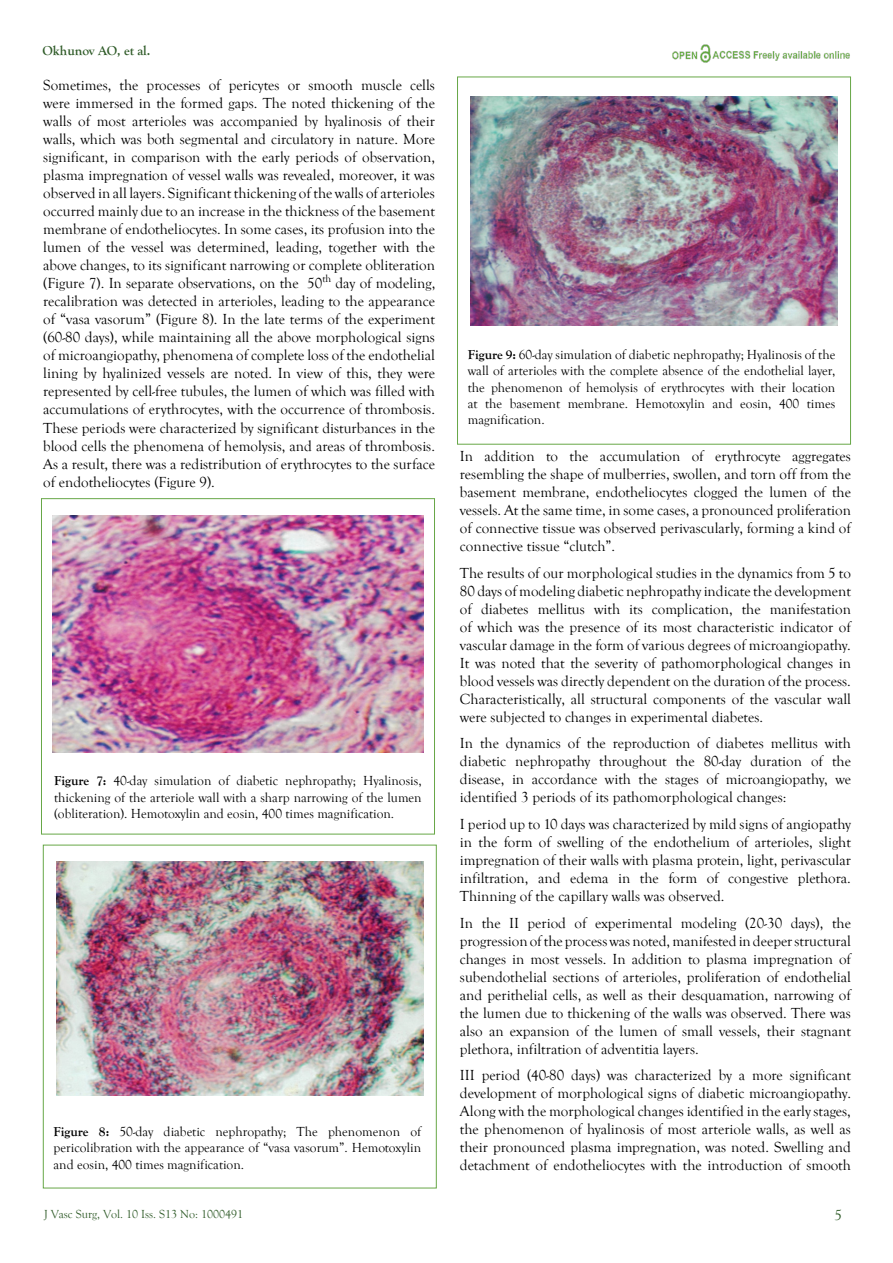
<style>
.page{position:relative;width:893px;height:1263px;background:#fff}
.page>*{position:absolute;margin:0;border:0;box-sizing:border-box;transform-origin:0 0}
.t1{font:15px/18px "Goudy Old Style T";color:#000;text-align:justify}
.t2{font:15px "Goudy Old Style T";color:#2f5b28}
.t3{font:13.5px/16.2px "Goudy Old Style T";color:#000;text-align:justify}
.t4{font:700 13.5px "Goudy Old Style T";color:#2f5b28}
.t5{font:12px "Goudy Old Style T";color:#2f5b28}
.t6{font:10.5px "Goudy Old Style T";color:#000}
.s1{font-weight:700}
</style>
<div class="page">
<img style="left:672px;top:44px;width:178px;height:19px">
<img style="left:56px;top:861px;width:368px;height:235px">
<img style="left:470px;top:96px;width:368px;height:229px">
<div style="left:457px;top:77px;width:394px;height:367px;border:1px solid #67a747"></div>
<img style="left:52px;top:515px;width:372px;height:238px">
<div style="left:41px;top:499px;width:394px;height:335px;border:1px solid #67a747"></div>
<p class="t4" style="left:43px;top:43px;width:109px">Okhunov AO, et al.</p>
<p class="t1" style="left:43px;top:77px;width:393px">Sometimes, the processes of pericytes or smooth muscle cells were immersed in the formed gaps. The noted thickening of the walls of most arterioles was accompanied by hyalinosis of their walls, which was both segmental and circulatory in nature. More significant, in comparison with the early periods of observation, plasma impregnation of vessel walls was revealed, moreover, it was observed in all layers. Significant thickening of the walls of arterioles occurred mainly due to an increase in the thickness of the basement membrane of endotheliocytes. In some cases, its profusion into the lumen of the vessel was determined, leading, together with the above changes, to its significant narrowing or complete obliteration</p>
<p class="t1" style="left:43px;top:293px;width:393px">recalibration was detected in arterioles, leading to the appearance of “vasa vasorum” (Figure 8). In the late terms of the experiment (60-80 days), while maintaining all the above morphological signs of microangiopathy, phenomena of complete loss of the endothelial lining by hyalinized vessels are noted. In view of this, they were represented by cell-free tubules, the lumen of which was filled with accumulations of erythrocytes, with the occurrence of thrombosis.<br>These periods were characterized by significant disturbances in the blood cells the phenomena of hemolysis, and areas of thrombosis.<br>As a result, there was a redistribution of erythrocytes to the surface of endotheliocytes (Figure 9).</p>
<p class="t1" style="left:43px;top:275px;width:281px">(Figure 7). In separate observations, on the 50</p>
<p class="t6" style="left:322px;top:273px;width:10px">th</p>
<p class="t1" style="left:335px;top:275px;width:101px">day of modeling,</p>
<p class="t3" style="left:54px;top:773px;width:369px"><span class="s1">Figure 7:</span> 40-day simulation of diabetic nephropathy; Hyalinosis, thickening of the arteriole wall with a sharp narrowing of the lumen (obliteration). Hemotoxylin and eosin, 400 times magnification.</p>
<p class="t3" style="left:54px;top:1124px;width:369px"><span class="s1">Figure 8:</span> 50-day diabetic nephropathy; The phenomenon of pericolibration with the appearance of “vasa vasorum”. Hemotoxylin and eosin, 400 times magnification.</p>
<p class="t5" style="left:44px;top:1207px;width:201px">J Vasc Surg, Vol. 10 Iss. S13 No: 1000491</p>
<p class="t3" style="left:468px;top:347px;width:369px"><span class="s1">Figure 9:</span> 60-day simulation of diabetic nephropathy; Hyalinosis of the wall of arterioles with the complete absence of the endothelial layer, the phenomenon of hemolysis of erythrocytes with their location at the basement membrane. Hemotoxylin and eosin, 400 times magnification.</p>
<p class="t1" style="left:460px;top:448px;width:392px">In addition to the accumulation of erythrocyte aggregates resembling the shape of mulberries, swollen, and torn off from the basement membrane, endotheliocytes clogged the lumen of the vessels. At the same time, in some cases, a pronounced proliferation of connective tissue was observed perivascularly, forming a kind of connective tissue “clutch”.</p>
<p class="t1" style="left:460px;top:564px;width:393px">The results of our morphological studies in the dynamics from 5 to 80 days of modeling diabetic nephropathy indicate the development of diabetes mellitus with its complication, the manifestation of which was the presence of its most characteristic indicator of vascular damage in the form of various degrees of microangiopathy.<br>It was noted that the severity of pathomorphological changes in blood vessels was directly dependent on the duration of the process.<br>Characteristically, all structural components of the vascular wall were subjected to changes in experimental diabetes.</p>
<p class="t1" style="left:460px;top:735px;width:392px">In the dynamics of the reproduction of diabetes mellitus with diabetic nephropathy throughout the 80-day duration of the disease, in accordance with the stages of microangiopathy, we identified 3 periods of its pathomorphological changes:</p>
<p class="t1" style="left:460px;top:815px;width:392px">I period up to 10 days was characterized by mild signs of angiopathy in the form of swelling of the endothelium of arterioles, slight impregnation of their walls with plasma protein, light, perivascular infiltration, and edema in the form of congestive plethora.<br>Thinning of the capillary walls was observed.</p>
<p class="t1" style="left:460px;top:914px;width:392px">In the II period of experimental modeling (20-30 days), the progression of the process was noted, manifested in deeper structural changes in most vessels. In addition to plasma impregnation of subendothelial sections of arterioles, proliferation of endothelial and perithelial cells, as well as their desquamation, narrowing of the lumen due to thickening of the walls was observed. There was also an expansion of the lumen of small vessels, their stagnant plethora, infiltration of adventitia layers.</p>
<p class="t1" style="left:460px;top:1066px;width:392px">III period (40-80 days) was characterized by a more significant development of morphological signs of diabetic microangiopathy.<br>Along with the morphological changes identified in the early stages, the phenomenon of hyalinosis of most arteriole walls, as well as their pronounced plasma impregnation, was noted. Swelling and detachment of endotheliocytes with the introduction of smooth</p>
<p class="t2" style="left:834px;top:1207px;width:9px">5</p>
</div>
